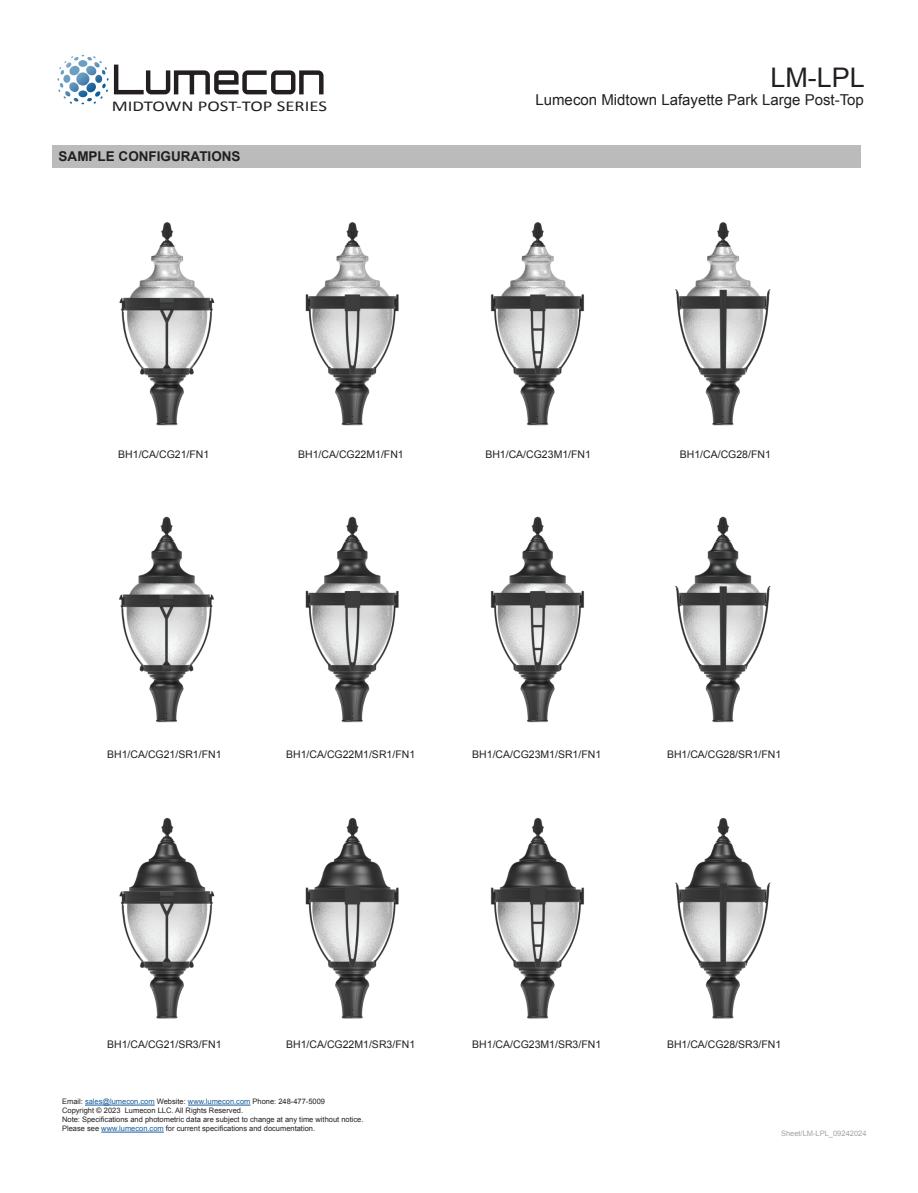
<style>
.page{position:relative;width:918px;height:1193px;background:#fff}
.page>*{position:absolute;margin:0;border:0;box-sizing:border-box;transform-origin:0 0}
.t1{font:27px "Arial";color:#231f20}
.t2{font:15px "Arial";color:#231f20}
.t3{font:15px "Calibri";color:#231f20;scale:1.25 1}
.t4{font:700 13.5px "Arial";color:#231f20}
.t5{font:10.5px "Arial";color:#231f20}
.t6{font:7.5px/9px "Arial";color:#231f20}
.t7{font:7.5px "Arial";color:#a1a3a6}
.s1{color:#175d9e}
</style>
<div class="page">
<div style="left:52px;top:145px;width:809px;height:22px;background:#bbbbbc"></div>
<hr style="left:85px;top:1104px;width:70px;height:1px;background:#175d9e">
<hr style="left:188px;top:1104px;width:62px;height:1px;background:#175d9e">
<hr style="left:101px;top:1131px;width:63px;height:1px;background:#175d9e">
<img style="left:119px;top:222px;width:652px;height:797px">
<div style="left:93px;top:441px;width:721px;height:22px;background:#fff"></div>
<div style="left:90px;top:741px;width:721px;height:22px;background:#fff"></div>
<svg style="left:57px;top:55px;width:267px;height:49px"></svg>
<h2 class="t3" style="left:112px;top:96px;width:174px">MIDTOWN POST-TOP SERIES</h2>
<h3 class="t4" style="left:59px;top:148px;width:184px">SAMPLE CONFIGURATIONS</h3>
<h1 class="t1" style="left:770px;top:60px;width:96px">LM-LPL</h1>
<h2 class="t2" style="left:535px;top:90px;width:330px">Lumecon Midtown Lafayette Park Large Post-Top</h2>
<h3 class="t5" style="left:118px;top:447px;width:93px">BH1/CA/CG21/FN1</h3>
<h3 class="t5" style="left:298px;top:447px;width:107px">BH1/CA/CG22M1/FN1</h3>
<h3 class="t5" style="left:485px;top:447px;width:107px">BH1/CA/CG23M1/FN1</h3>
<h3 class="t5" style="left:680px;top:447px;width:93px">BH1/CA/CG28/FN1</h3>
<h3 class="t5" style="left:107px;top:747px;width:116px">BH1/CA/CG21/SR1/FN1</h3>
<h3 class="t5" style="left:286px;top:747px;width:130px">BH1/CA/CG22M1/SR1/FN1</h3>
<h3 class="t5" style="left:472px;top:747px;width:130px">BH1/CA/CG23M1/SR1/FN1</h3>
<h3 class="t5" style="left:667px;top:747px;width:116px">BH1/CA/CG28/SR1/FN1</h3>
<h3 class="t5" style="left:107px;top:1037px;width:116px">BH1/CA/CG21/SR3/FN1</h3>
<h3 class="t5" style="left:286px;top:1037px;width:130px">BH1/CA/CG22M1/SR3/FN1</h3>
<p class="t6" style="left:62px;top:1097px;width:303px">Email: <span class="s1">sales@lumecon.com</span> Website: <span class="s1">www.lumecon.com</span> Phone: 248-477-5009<br>Copyright © 2023 Lumecon LLC. All Rights Reserved.<br>Note: Specifications and photometric data are subject to change at any time without notice.<br>Please see <span class="s1">www.lumecon.com</span> for current specifications and documentation.</p>
<h3 class="t5" style="left:472px;top:1037px;width:130px">BH1/CA/CG23M1/SR3/FN1</h3>
<h3 class="t5" style="left:667px;top:1037px;width:116px">BH1/CA/CG28/SR3/FN1</h3>
<p class="t7" style="left:781px;top:1128px;width:87px">Sheet/LM-LPL_09242024</p>
</div>
